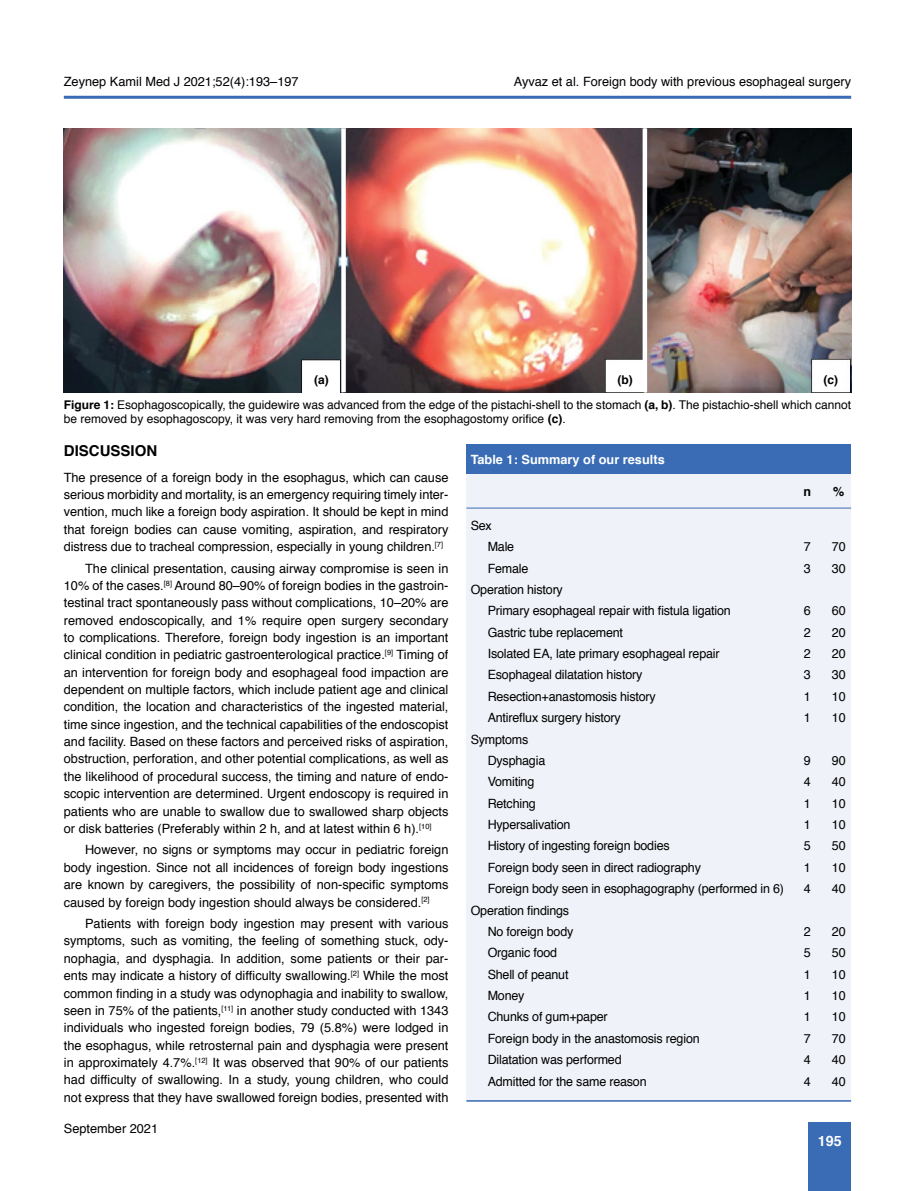
<style>
.page{position:relative;width:915px;height:1191px;background:#fff}
.page>*{position:absolute;margin:0;border:0;box-sizing:border-box;transform-origin:0 0}
.t1{font:700 15px "Helvetica";color:#000}
.t2{font:700 14.25px "Helvetica";color:#fff}
.t3{font:12.75px/17.4px "Helvetica";letter-spacing:-.015em;color:#000;text-align:justify}
.t4{font:700 12.75px "Helvetica";color:#fff}
.t5{font:700 12.75px "Helvetica";color:#000}
.t6{font:12px/14.4px "Helvetica";color:#000}
.t7{font:700 12px "Helvetica";color:#000}
.s1{font-weight:700}
</style>
<div class="page">
<div style="left:808px;top:1123px;width:42px;height:68px;background:#396cb5"></div>
<hr style="left:64px;top:96px;width:786px;height:3px;background:#396cb5">
<img style="left:64px;top:128px;width:786px;height:264px">
<div style="left:341px;top:128px;width:5px;height:264px;background:#fff"></div>
<div style="left:642px;top:128px;width:5px;height:264px;background:#fff"></div>
<div style="left:466px;top:474px;width:384px;height:627px;background:#f0f2f9"></div>
<hr style="left:466px;top:508px;width:384px;height:1px;background:#396cb5">
<hr style="left:466px;top:1100px;width:384px;height:1px;background:#396cb5">
<div style="left:466px;top:444px;width:384px;height:30px;background:#396cb5"></div>
<p class="t3" style="left:64px;top:73px;width:236px">Zeynep Kamil Med J 2021;52(4):193–197</p>
<p class="t3" style="left:513px;top:73px;width:339px">Ayvaz et al. Foreign body with previous esophageal surgery</p>
<p class="t7" style="left:314px;top:370px;width:16px">(a)</p>
<p class="t7" style="left:617px;top:370px;width:17px">(b)</p>
<p class="t7" style="left:823px;top:370px;width:16px">(c)</p>
<p class="t6" style="left:64px;top:398px;width:788px"><span class="s1">Figure 1:</span> Esophagoscopically, the guidewire was advanced from the edge of the pistachi-shell to the stomach <span class="s1">(a, b)</span>. The pistachio-shell which cannot be removed by esophagoscopy, it was very hard removing from the esophagostomy orifice <span class="s1">(c)</span>.</p>
<p class="t1" style="left:64px;top:438px;width:95px">DISCUSSION</p>
<p class="t3" style="left:64px;top:469px;width:386px">The presence of a foreign body in the esophagus, which can cause serious morbidity and mortality, is an emergency requiring timely inter&shy;vention, much like a foreign body aspiration. It should be kept in mind that foreign bodies can cause vomiting, aspiration, and respiratory distress due to tracheal compression, especially in young children.<sup>[7]</sup></p>
<p class="t3" style="left:64px;top:560px;width:386px;text-indent:21px">The clinical presentation, causing airway compromise is seen in 10% of the cases.<sup>[8]</sup> Around 80–90% of foreign bodies in the gastroin&shy;testinal tract spontaneously pass without complications, 10–20% are removed endoscopically, and 1% require open surgery secondary to complications. Therefore, foreign body ingestion is an important clinical condition in pediatric gastroenterological practice.<sup>[9]</sup> Timing of an intervention for foreign body and esophageal food impaction are dependent on multiple factors, which include patient age and clinical condition, the location and characteristics of the ingested material, time since ingestion, and the technical capabilities of the endoscopist and facility. Based on these factors and perceived risks of aspiration, obstruction, perforation, and other potential complications, as well as the likelihood of procedural success, the timing and nature of endo&shy;scopic intervention are determined. Urgent endoscopy is required in patients who are unable to swallow due to swallowed sharp objects or disk batteries (Preferably within 2 h, and at latest within 6 h).<sup>[10]</sup></p>
<p class="t3" style="left:64px;top:841px;width:386px;text-indent:21px">However, no signs or symptoms may occur in pediatric foreign body ingestion. Since not all incidences of foreign body ingestions are known by caregivers, the possibility of non-specific symptoms caused by foreign body ingestion should always be considered.<sup>[2]</sup></p>
<p class="t3" style="left:64px;top:915px;width:386px;text-indent:21px">Patients with foreign body ingestion may present with various symptoms, such as vomiting, the feeling of something stuck, ody&shy;nophagia, and dysphagia. In addition, some patients or their par&shy;ents may indicate a history of difficulty swallowing.<sup>[2]</sup> While the most common finding in a study was odynophagia and inability to swallow, seen in 75% of the patients,<sup>[11]</sup> in another study conducted with 1343 individuals who ingested foreign bodies, 79 (5.8%) were lodged in the esophagus, while retrosternal pain and dysphagia were present in approximately 4.7%.<sup>[12]</sup> It was observed that 90% of our patients had difficulty of swallowing. In a study, young children, who could not express that they have swallowed foreign bodies, presented with</p>
<p class="t3" style="left:64px;top:1119px;width:96px">September 2021</p>
<p class="t4" style="left:470px;top:449px;width:195px">Table 1: Summary of our results</p>
<p class="t3" style="left:487px;top:515px;width:28px;line-height:21.3px;text-indent:-17px">Sex<br>Male</p>
<p class="t5" style="left:803px;top:481px;width:9px">n</p>
<p class="t5" style="left:832px;top:481px;width:13px">%</p>
<p class="t3" style="left:803px;top:538px;width:8px">7</p>
<p class="t3" style="left:831px;top:538px;width:15px">70</p>
<p class="t3" style="left:487px;top:560px;width:42px">Female</p>
<p class="t3" style="left:803px;top:560px;width:8px">3</p>
<p class="t3" style="left:831px;top:560px;width:15px">30</p>
<p class="t3" style="left:487px;top:579px;width:244px;line-height:21.3px;text-indent:-17px">Operation history<br>Primary esophageal repair with fistula ligation</p>
<p class="t3" style="left:803px;top:602px;width:8px">6</p>
<p class="t3" style="left:831px;top:602px;width:15px">60</p>
<p class="t3" style="left:487px;top:624px;width:137px">Gastric tube replacement</p>
<p class="t3" style="left:803px;top:624px;width:8px">2</p>
<p class="t3" style="left:831px;top:624px;width:15px">20</p>
<p class="t3" style="left:487px;top:645px;width:233px">Isolated EA, late primary esophageal repair</p>
<p class="t3" style="left:803px;top:645px;width:8px">2</p>
<p class="t3" style="left:831px;top:645px;width:15px">20</p>
<p class="t3" style="left:487px;top:666px;width:156px">Esophageal dilatation history</p>
<p class="t3" style="left:803px;top:666px;width:8px">3</p>
<p class="t3" style="left:831px;top:666px;width:15px">30</p>
<p class="t3" style="left:487px;top:688px;width:170px">Resection+anastomosis history</p>
<p class="t3" style="left:803px;top:688px;width:8px">1</p>
<p class="t3" style="left:831px;top:688px;width:15px">10</p>
<p class="t3" style="left:487px;top:709px;width:134px">Antireflux surgery history</p>
<p class="t3" style="left:803px;top:709px;width:8px">1</p>
<p class="t3" style="left:831px;top:709px;width:15px">10</p>
<p class="t3" style="left:487px;top:729px;width:59px;line-height:21.3px;text-indent:-17px">Symptoms<br>Dysphagia</p>
<p class="t3" style="left:803px;top:752px;width:8px">9</p>
<p class="t3" style="left:831px;top:752px;width:15px">90</p>
<p class="t3" style="left:487px;top:773px;width:48px">Vomiting</p>
<p class="t3" style="left:803px;top:773px;width:8px">4</p>
<p class="t3" style="left:831px;top:773px;width:15px">40</p>
<p class="t3" style="left:487px;top:795px;width:49px">Retching</p>
<p class="t3" style="left:803px;top:795px;width:8px">1</p>
<p class="t3" style="left:831px;top:795px;width:15px">10</p>
<p class="t3" style="left:487px;top:816px;width:84px">Hypersalivation</p>
<p class="t3" style="left:803px;top:816px;width:8px">1</p>
<p class="t3" style="left:831px;top:816px;width:15px">10</p>
<p class="t3" style="left:487px;top:837px;width:183px">History of ingesting foreign bodies</p>
<p class="t3" style="left:803px;top:837px;width:8px">5</p>
<p class="t3" style="left:831px;top:837px;width:15px">50</p>
<p class="t3" style="left:487px;top:859px;width:215px">Foreign body seen in direct radiography</p>
<p class="t3" style="left:803px;top:859px;width:8px">1</p>
<p class="t3" style="left:831px;top:859px;width:15px">10</p>
<p class="t3" style="left:487px;top:880px;width:298px">Foreign body seen in esophagography (performed in 6)</p>
<p class="t3" style="left:803px;top:880px;width:8px">4</p>
<p class="t3" style="left:831px;top:880px;width:15px">40</p>
<p class="t3" style="left:487px;top:899px;width:87px;line-height:21.3px;text-indent:-17px">Operation findings<br>No foreign body</p>
<p class="t3" style="left:803px;top:923px;width:8px">2</p>
<p class="t3" style="left:831px;top:923px;width:15px">20</p>
<p class="t3" style="left:487px;top:944px;width:71px">Organic food</p>
<p class="t3" style="left:803px;top:944px;width:8px">5</p>
<p class="t3" style="left:831px;top:944px;width:15px">50</p>
<p class="t3" style="left:487px;top:966px;width:82px">Shell of peanut</p>
<p class="t3" style="left:803px;top:966px;width:8px">1</p>
<p class="t3" style="left:831px;top:966px;width:15px">10</p>
<p class="t3" style="left:487px;top:987px;width:38px">Money</p>
<p class="t3" style="left:803px;top:987px;width:8px">1</p>
<p class="t3" style="left:831px;top:987px;width:15px">10</p>
<p class="t3" style="left:487px;top:1008px;width:121px">Chunks of gum+paper</p>
<p class="t3" style="left:803px;top:1008px;width:8px">1</p>
<p class="t3" style="left:831px;top:1008px;width:15px">10</p>
<p class="t3" style="left:487px;top:1030px;width:213px">Foreign body in the anastomosis region</p>
<p class="t3" style="left:803px;top:1030px;width:8px">7</p>
<p class="t3" style="left:831px;top:1030px;width:15px">70</p>
<p class="t3" style="left:487px;top:1051px;width:135px">Dilatation was performed</p>
<p class="t3" style="left:803px;top:1051px;width:8px">4</p>
<p class="t3" style="left:831px;top:1051px;width:15px">40</p>
<p class="t3" style="left:487px;top:1072px;width:160px">Admitted for the same reason</p>
<p class="t3" style="left:803px;top:1072px;width:8px">4</p>
<p class="t3" style="left:831px;top:1072px;width:15px">40</p>
<p class="t2" style="left:817px;top:1129px;width:25px">195</p>
</div>
